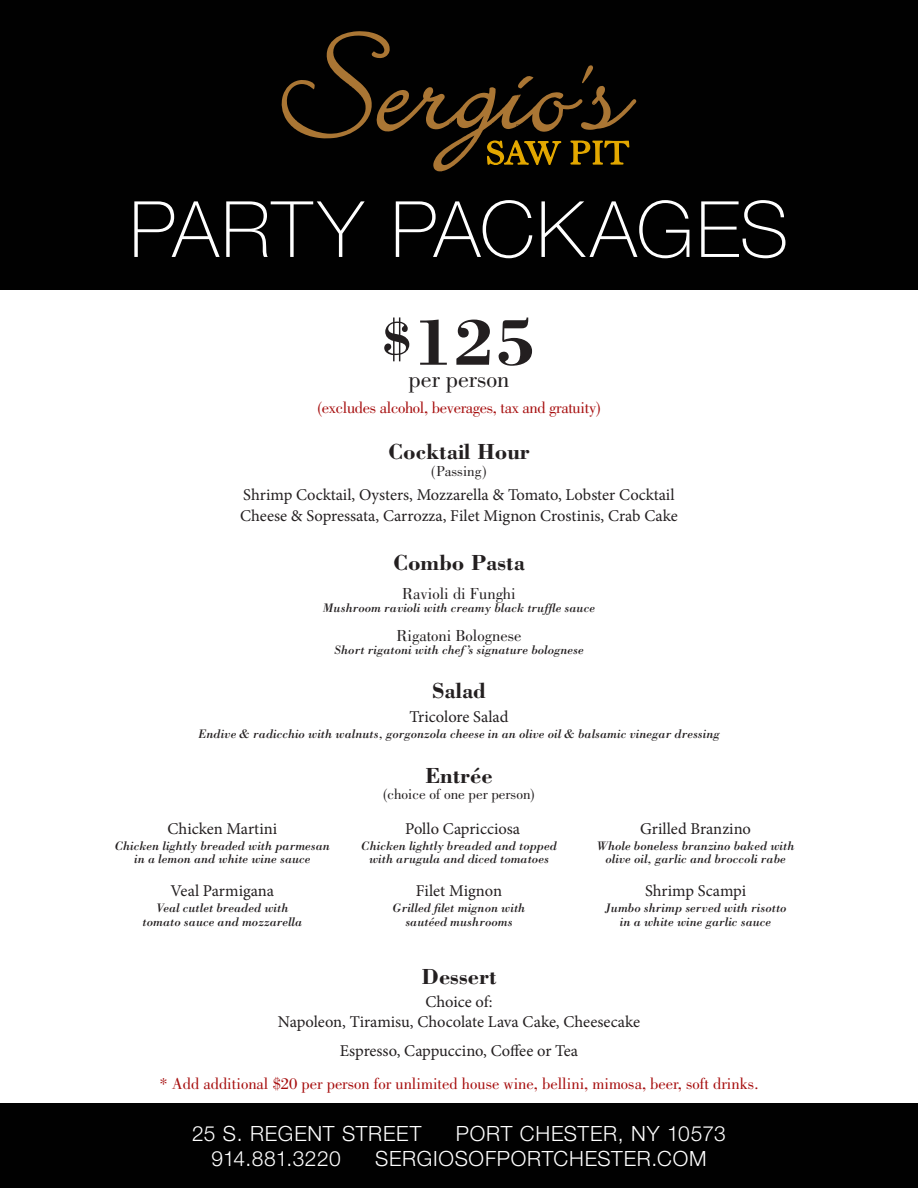
<style>
.page{position:relative;width:918px;height:1188px;background:#fff}
.page>*{position:absolute;margin:0;border:0;box-sizing:border-box;transform-origin:0 0}
.t1{font:100 77.85px "Helvetica Neue LT Std";letter-spacing:.02em;color:#fff}
.t2{font:700 67.95px "Bodoni Std";color:#231f20}
.t3{font:24.45px "Bodoni Std";color:#231f20}
.t4{font:700 22.5px "Bodoni Std";color:#231f20}
.t5{font:300 21px "Helvetica Neue LT Std";letter-spacing:.03em;color:#fff}
.t6{font:16.5px/20.1px "Minion Pro";color:#231f20;text-align:center}
.t7{font:16.5px "Bodoni Std";color:#a60d0d}
.t8{font:16.5px "Bodoni Std";letter-spacing:-.02em;color:#a60d0d}
.t9{font:16.5px "Bodoni Std";color:#231f20}
.t10{font:15px "Bodoni Std";color:#231f20}
.t11{font:italic 12.75px/13.5px "Bodoni Std";color:#231f20;text-align:center}
</style>
<div class="page">
<div style="left:0;top:0;width:918px;height:289px;background:#010101"></div>
<div style="left:0;top:1104px;width:918px;height:84px;background:#010101"></div>
<svg style="left:281px;top:31px;width:356px;height:140px"></svg>
<h1 class="t1" style="left:129px;top:185px;width:661px">PARTY PACKAGES</h1>
<h2 class="t2" style="left:381px;top:300px;width:157px"><sup>$</sup>125</h2>
<h3 class="t3" style="left:409px;top:365px;width:102px">per person</h3>
<p class="t8" style="left:318px;top:398px;width:285px">(excludes alcohol, beverages, tax and gratuity)</p>
<h3 class="t4" style="left:388px;top:438px;width:143px">Cocktail Hour</h3>
<p class="t10" style="left:431px;top:463px;width:57px">(Passing)</p>
<p class="t6" style="left:240px;top:484px;width:439px;line-height:21.6px;text-align:left">Shrimp Cocktail, Oysters, Mozzarella &amp; Tomato, Lobster Cocktail<br>Cheese &amp; Sopressata, Carrozza, Filet Mignon Crostinis, Crab Cake</p>
<h3 class="t4" style="left:393px;top:549px;width:133px">Combo Pasta</h3>
<p class="t9" style="left:402px;top:584px;width:115px">Ravioli di Funghi</p>
<p class="t11" style="left:323px;top:601px;width:274px">Mushroom ravioli with creamy black truffle sauce</p>
<p class="t9" style="left:396px;top:626px;width:127px">Rigatoni Bolognese</p>
<p class="t11" style="left:334px;top:643px;width:251px">Short rigatoni with chef’s signature bolognese</p>
<h3 class="t4" style="left:432px;top:677px;width:55px">Salad</h3>
<p class="t6" style="left:409px;top:707px;width:101px">Tricolore Salad</p>
<p class="t11" style="left:198px;top:726px;width:523px">Endive &amp; radicchio with walnuts, gorgonzola cheese in an olive oil &amp; balsamic vinegar dressing</p>
<h3 class="t4" style="left:425px;top:761px;width:69px">Entrée</h3>
<p class="t10" style="left:383px;top:786px;width:153px">(choice of one per person)</p>
<p class="t6" style="left:168px;top:819px;width:111px">Chicken Martini</p>
<p class="t11" style="left:115px;top:839px;width:217px">Chicken lightly breaded with parmesan in a lemon and white wine sauce</p>
<p class="t6" style="left:171px;top:881px;width:105px">Veal Parmigana</p>
<p class="t11" style="left:143px;top:901px;width:161px">Veal cutlet breaded with tomato sauce and mozzarella</p>
<p class="t6" style="left:405px;top:819px;width:116px">Pollo Capricciosa</p>
<p class="t11" style="left:361px;top:839px;width:197px">Chicken lightly breaded and topped with arugula and diced tomatoes</p>
<p class="t6" style="left:416px;top:881px;width:88px">Filet Mignon</p>
<p class="t11" style="left:393px;top:901px;width:134px">Grilled filet mignon with sautéed mushrooms</p>
<p class="t6" style="left:640px;top:819px;width:112px">Grilled Branzino</p>
<p class="t11" style="left:597px;top:839px;width:199px">Whole boneless branzino baked with olive oil, garlic and broccoli rabe</p>
<p class="t6" style="left:645px;top:881px;width:103px">Shrimp Scampi</p>
<p class="t11" style="left:605px;top:901px;width:184px">Jumbo shrimp served with risotto in a white wine garlic sauce</p>
<h3 class="t4" style="left:422px;top:963px;width:76px">Dessert</h3>
<p class="t6" style="left:278px;top:992px;width:364px">Choice of:<br>Napoleon, Tiramisu, Chocolate Lava Cake, Cheesecake</p>
<p class="t6" style="left:340px;top:1041px;width:240px">Espresso, Cappuccino, Coffee or Tea</p>
<p class="t7" style="left:159px;top:1074px;width:601px">* Add additional $20 per person for unlimited house wine, bellini, mimosa, beer, soft drinks.</p>
<h3 class="t5" style="left:192px;top:1120px;width:231px">25 S. REGENT STREET</h3>
<h3 class="t5" style="left:456px;top:1120px;width:272px">PORT CHESTER, NY 10573</h3>
<h3 class="t5" style="left:211px;top:1146px;width:131px">914.881.3220</h3>
<h3 class="t5" style="left:375px;top:1146px;width:333px">SERGIOSOFPORTCHESTER.COM</h3>
</div>
